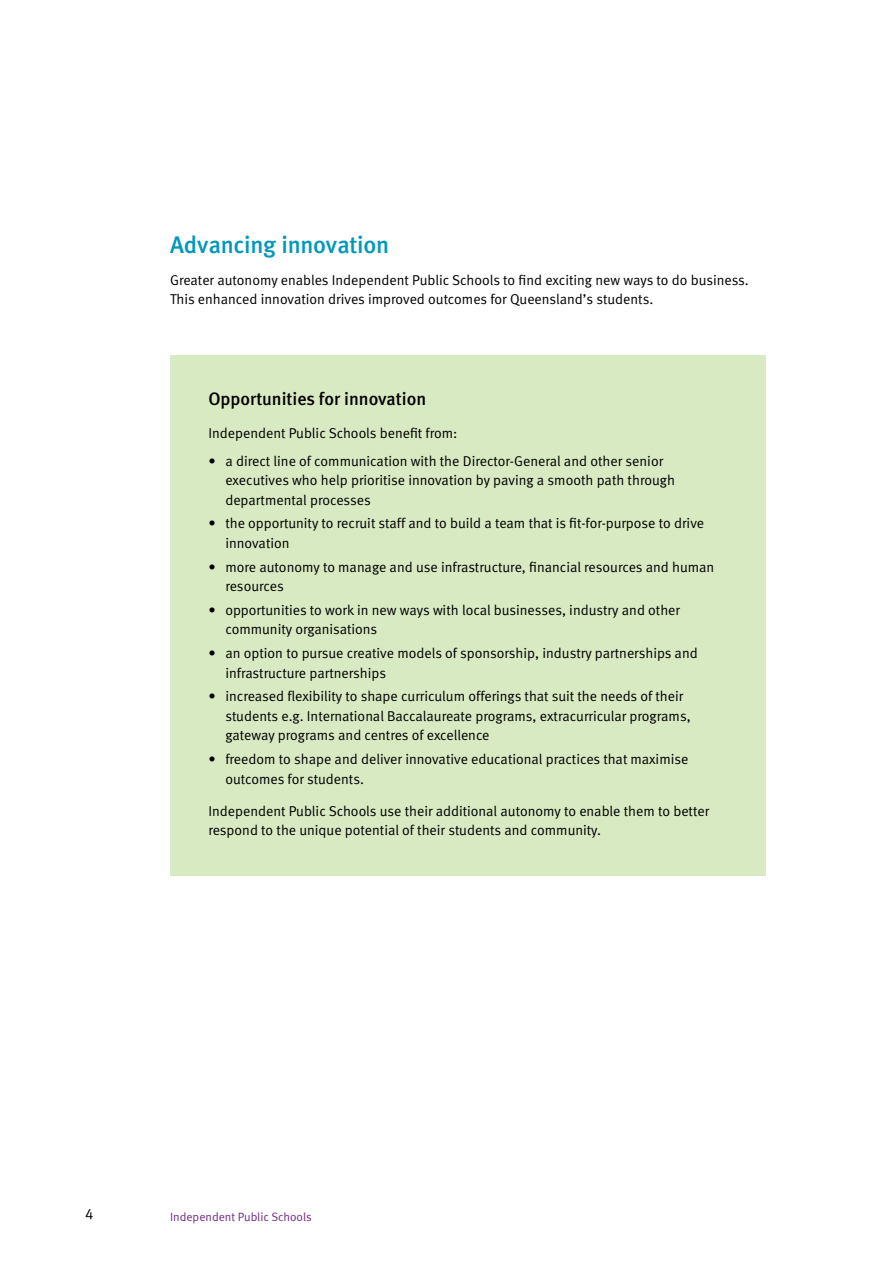
<style>
.page{position:relative;width:893px;height:1263px;background:#fff}
.page>*{position:absolute;margin:0;border:0;box-sizing:border-box;transform-origin:0 0}
.t1{font:24px "Meta Medium LF";letter-spacing:-.01em;color:#0098bb}
.t2{font:18px "Meta Medium LF";color:#000}
.t3{font:15px "Meta Normal LF";color:#000}
.t4{font:14.25px/19.5px "Meta Normal LF";color:#000}
.t5{font:12px "Meta Normal LF";color:#712c86}
</style>
<div class="page">
<div style="left:171px;top:355px;width:595px;height:521px;background:#d7eac1"></div>
<h1 class="t1" style="left:170px;top:230px;width:221px">Advancing innovation</h1>
<p class="t4" style="left:170px;top:270px;width:580px">Greater autonomy enables Independent Public Schools to find exciting new ways to do business.<br>This enhanced innovation drives improved outcomes for Queensland’s students.</p>
<p class="t2" style="left:208px;top:389px;width:219px">Opportunities for innovation</p>
<p class="t4" style="left:208px;top:423px;width:251px">Independent Public Schools benefit from:</p>
<p class="t4" style="left:225px;top:451px;width:451px;text-indent:-17px">• a direct line of communication with the Director-General and other senior executives who help prioritise innovation by paving a smooth path through departmental processes</p>
<p class="t4" style="left:225px;top:513px;width:480px;text-indent:-17px">• the opportunity to recruit staff and to build a team that is fit-for-purpose to drive innovation</p>
<p class="t4" style="left:225px;top:557px;width:490px;text-indent:-17px">• more autonomy to manage and use infrastructure, financial resources and human resources</p>
<p class="t4" style="left:225px;top:600px;width:456px;text-indent:-17px">• opportunities to work in new ways with local businesses, industry and other community organisations</p>
<p class="t4" style="left:225px;top:643px;width:474px;text-indent:-17px">• an option to pursue creative models of sponsorship, industry partnerships and infrastructure partnerships</p>
<p class="t4" style="left:225px;top:686px;width:467px;text-indent:-17px">• increased flexibility to shape curriculum offerings that suit the needs of their students e.g. International Baccalaureate programs, extracurricular programs, gateway programs and centres of excellence</p>
<p class="t4" style="left:225px;top:749px;width:464px;text-indent:-17px">• freedom to shape and deliver innovative educational practices that maximise outcomes for students.</p>
<p class="t4" style="left:208px;top:801px;width:502px">Independent Public Schools use their additional autonomy to enable them to better respond to the unique potential of their students and community.</p>
<p class="t3" style="left:85px;top:1205px;width:10px">4</p>
<p class="t5" style="left:170px;top:1210px;width:143px">Independent Public Schools</p>
</div>
